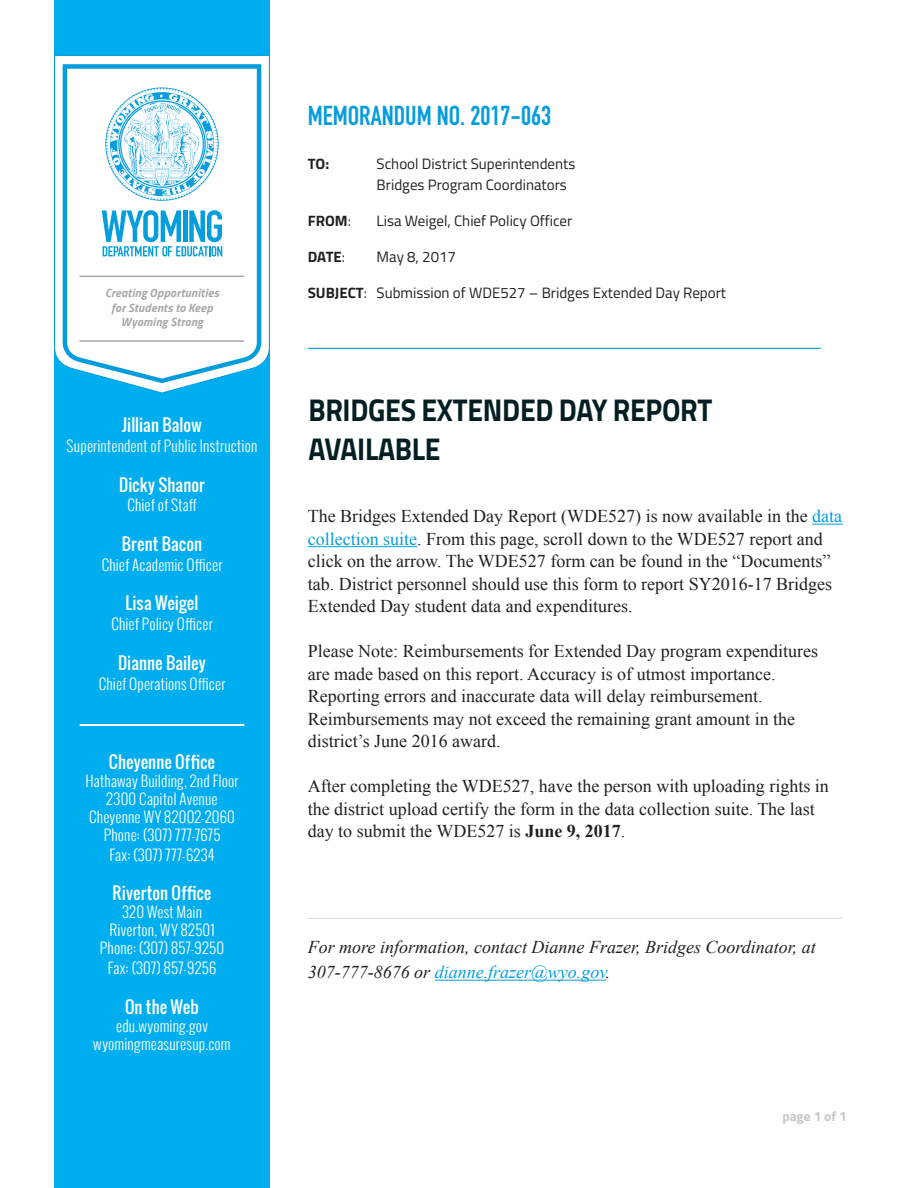
<style>
.page{position:relative;width:918px;height:1188px;background:#fff}
.page>*{position:absolute;margin:0;border:0;box-sizing:border-box;transform-origin:0 0}
.Headline{font:700 31.5px/39px "Titillium Web";letter-spacing:-.01em;color:#041f22;scale:.9 1}
.Section_Title{font:27px "DIN Engschrift Std";color:#069ddc}
.t1{font:18px/22.5px "Times New Roman";color:#231f20}
.footer_byline{font:italic 18px/25.5px "Times New Roman";color:#231f20}
.Subhead{font:16.5px "Oswald";letter-spacing:.005em;color:#fff}
.Subhead-2{font:300 15px "Oswald";letter-spacing:.015em;color:#fff}
.Emphasis{font:15px "Titillium Web";color:#231f20}
.Emphasis-2{font:700 15px "Titillium Web";color:#231f20}
.t2{font:700 13.5px "Titillium Web";color:#c8c8c8}
.Subhead-3{font:italic 700 12px "Titillium Web";letter-spacing:.015em;color:#a8a9ad}
.s1{font-weight:400}
.s2{font-weight:700}
.s3{color:#069ddc}
</style>
<div class="page">
<div style="left:54px;top:0;width:216px;height:1188px;background:#00aeef"></div>
<svg style="left:54px;top:55px;width:216px;height:338px;fill:#fff"></svg>
<svg style="left:63px;top:64px;width:198px;height:319px;background:#dff2fa"></svg>
<hr style="left:79px;top:276px;width:165px;height:1px;background:#a8a9ad">
<hr style="left:79px;top:340px;width:165px;height:2px;background:#a8a9ad">
<hr style="left:812px;top:524px;width:31px;height:1px;background:#069ddc">
<hr style="left:308px;top:546px;width:109px;height:1px;background:#069ddc">
<hr style="left:308px;top:918px;width:535px;height:1px;background:#dbdfe2">
<hr style="left:435px;top:980px;width:171px;height:1px;background:#069ddc">
<hr style="left:308px;top:348px;width:513px;height:1px;background:#069ddc">
<svg style="left:102px;top:210px;width:120px;height:46px;background:#82cded"></svg>
<svg style="left:105px;top:87px;width:114px;height:114px;background:#c4e7f6"></svg>
<hr style="left:80px;top:724px;width:164px;height:1px;background:#fff">
<hr style="left:80px;top:725px;width:164px;height:1px;background:#fff">
<p class="Subhead-3" style="left:105px;top:284px;width:115px">Creating Opportunities</p>
<p class="Subhead-3" style="left:111px;top:298px;width:103px">for Students to Keep</p>
<p class="Subhead-3" style="left:121px;top:312px;width:84px">Wyoming Strong</p>
<p class="Subhead" style="left:122px;top:413px;width:81px">Jillian Balow</p>
<p class="Subhead-2" style="left:67px;top:435px;width:192px">Superintendent of Public Instruction</p>
<p class="Subhead" style="left:119px;top:472px;width:87px">Dicky Shanor</p>
<p class="Subhead-2" style="left:127px;top:494px;width:71px">Chief of Staff</p>
<p class="Subhead" style="left:122px;top:532px;width:82px">Brent Bacon</p>
<p class="Subhead-2" style="left:102px;top:554px;width:122px">Chief Academic Officer</p>
<p class="Subhead" style="left:126px;top:591px;width:74px">Lisa Weigel</p>
<p class="Subhead-2" style="left:111px;top:613px;width:103px">Chief Policy Officer</p>
<p class="Subhead" style="left:118px;top:650px;width:89px">Dianne Bailey</p>
<p class="Subhead-2" style="left:99px;top:672px;width:128px">Chief Operations Officer</p>
<p class="Subhead" style="left:109px;top:749px;width:108px">Cheyenne Office</p>
<p class="Subhead-2" style="left:86px;top:770px;width:154px">Hathaway Building, 2nd Floor</p>
<p class="Subhead-2" style="left:106px;top:788px;width:113px">2300 Capitol Avenue</p>
<p class="Subhead-2" style="left:89px;top:806px;width:147px">Cheyenne WY 82002-2060</p>
<p class="Subhead-2" style="left:104px;top:824px;width:118px">Phone: (307) 777-7675</p>
<p class="Subhead-2" style="left:110px;top:843px;width:106px">Fax: (307) 777-6234</p>
<p class="Subhead" style="left:113px;top:881px;width:100px">Riverton Office</p>
<p class="Subhead-2" style="left:122px;top:901px;width:81px">320 West Main</p>
<p class="Subhead-2" style="left:109px;top:919px;width:107px">Riverton, WY 82501</p>
<p class="Subhead-2" style="left:100px;top:937px;width:126px">Phone: (307) 857-9250</p>
<p class="Subhead-2" style="left:108px;top:957px;width:110px">Fax: (307) 857-9256</p>
<p class="Subhead" style="left:125px;top:994px;width:75px">On the Web</p>
<p class="Subhead-2" style="left:116px;top:1014px;width:93px">edu.wyoming.gov</p>
<p class="Subhead-2" style="left:93px;top:1032px;width:139px">wyomingmeasuresup.com</p>
<p class="Section_Title" style="left:308px;top:100px;width:245px">MEMORANDUM NO. 2017-063</p>
<p class="Emphasis-2" style="left:308px;top:152px;width:23px">TO:</p>
<p class="Emphasis" style="left:377px;top:152px;width:200px">School District Superintendents</p>
<p class="Emphasis" style="left:377px;top:173px;width:192px">Bridges Program Coordinators</p>
<p class="Emphasis-2" style="left:308px;top:209px;width:45px">FROM<span class="s1">:</span></p>
<p class="Emphasis" style="left:377px;top:209px;width:197px">Lisa Weigel, Chief Policy Officer</p>
<p class="Emphasis-2" style="left:308px;top:245px;width:39px">DATE<span class="s1">:</span></p>
<p class="Emphasis" style="left:377px;top:245px;width:81px">May 8, 2017</p>
<p class="Emphasis" style="left:308px;top:281px;width:420px"><span class="s2">SUBJECT</span>: Submission of WDE527 – Bridges Extended Day Report</p>
<p class="Headline" style="left:308px;top:389px;width:450px">BRIDGES EXTENDED DAY REPORT<br>AVAILABLE</p>
<p class="t1" style="left:308px;top:505px;width:536px">The Bridges Extended Day Report (WDE527) is now available in the <span class="s3">data collection suite</span>. From this page, scroll down to the WDE527 report and click on the arrow. The WDE527 form can be found in the “Documents” tab. District personnel should use this form to report SY2016-17 Bridges Extended Day student data and expenditures.</p>
<p class="t1" style="left:308px;top:640px;width:512px">Please Note: Reimbursements for Extended Day program expenditures are made based on this report. Accuracy is of utmost importance.<br>Reporting errors and inaccurate data will delay reimbursement.<br>Reimbursements may not exceed the remaining grant amount in the district’s June 2016 award.</p>
<p class="t1" style="left:308px;top:775px;width:523px">After completing the WDE527, have the person with uploading rights in the district upload certify the form in the data collection suite. The last day to submit the WDE527 is <span class="s2">June 9, 2017</span>.</p>
<p class="footer_byline" style="left:308px;top:934px;width:510px">For more information, contact Dianne Frazer, Bridges Coordinator, at<br>307-777-8676 or <span class="s3">dianne.frazer@wyo.gov</span>.</p>
<p class="t2" style="left:782px;top:1106px;width:66px">page 1 of 1</p>
</div>
